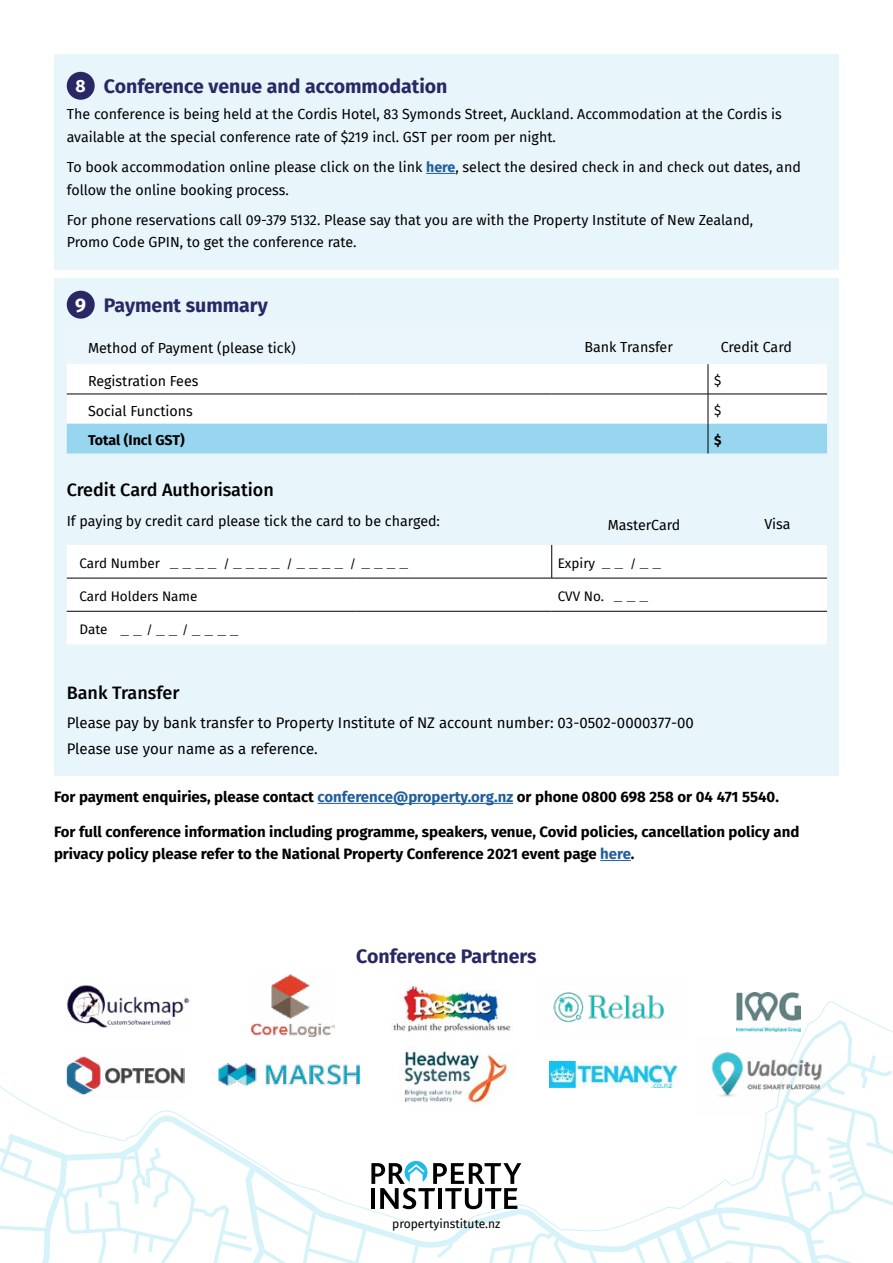
<style>
.page{position:relative;width:893px;height:1263px;background:#fff}
.page>*{position:absolute;margin:0;border:0;box-sizing:border-box;transform-origin:0 0}
.t1{font:700 19.5px "Fira Sans";color:#292864}
.t2{font:700 19.5px "Fira Sans";color:#fff}
.t3{font:500 18px "Fira Sans";color:#000}
.t4{font:700 17.55px "Fira Sans";color:#fff}
.t5{font:700 15px/22.2px "Fira Sans";color:#000}
.t6{font:15px "Fira Sans";color:#000}
.t7{font:14.25px/22.2px "Fira Sans";color:#000}
.t8{font:700 14.25px "Fira Sans";color:#000}
.t9{font:13.5px "Fira Sans";color:#000}
.t10{font:700 13.5px "Fira Sans";color:#000}
.t11{font:12.15px "Fira Sans";color:#000}
.t12{font:300 12px "Fira Sans";color:#000}
.s1{font-weight:700;color:#215e9e}
.s2{font-size:12px}
.s3{color:#215e9e}
</style>
<div class="page">
<svg style="left:42px;top:1233px;width:810px;height:30px"></svg>
<svg style="left:0;top:1001px;width:893px;height:232px"></svg>
<div style="left:54px;top:54px;width:785px;height:215px;background:#e8f5fb"></div>
<div style="left:54px;top:278px;width:785px;height:498px;background:#e8f5fb"></div>
<svg style="left:426px;top:173px;width:29px;height:1px"></svg>
<hr style="left:318px;top:803px;width:195px;height:1px;background:#215e9e">
<hr style="left:600px;top:860px;width:31px;height:1px;background:#215e9e">
<div style="left:67px;top:72px;width:28px;height:28px;background:#292864;border-radius:50%"></div>
<div style="left:67px;top:291px;width:28px;height:28px;background:#292864;border-radius:50%"></div>
<svg style="left:67px;top:364px;width:760px;height:280px;fill:#fff"></svg>
<hr style="left:67px;top:611px;width:289px;height:1px;background:#000">
<hr style="left:356px;top:611px;width:196px;height:1px;background:#000">
<hr style="left:552px;top:611px;width:156px;height:1px;background:#000">
<hr style="left:708px;top:611px;width:119px;height:1px;background:#000">
<hr style="left:551px;top:545px;width:1px;height:33px;background:#000">
<hr style="left:67px;top:578px;width:289px;height:1px;background:#000">
<hr style="left:356px;top:578px;width:196px;height:1px;background:#000">
<hr style="left:552px;top:578px;width:156px;height:1px;background:#000">
<hr style="left:708px;top:578px;width:119px;height:1px;background:#000">
<hr style="left:67px;top:394px;width:289px;height:1px;background:#000">
<hr style="left:356px;top:394px;width:196px;height:1px;background:#000">
<hr style="left:552px;top:394px;width:156px;height:1px;background:#000">
<hr style="left:708px;top:394px;width:119px;height:1px;background:#000">
<hr style="left:708px;top:364px;width:1px;height:30px;background:#000">
<hr style="left:708px;top:394px;width:1px;height:30px;background:#000">
<div style="left:67px;top:424px;width:760px;height:29px;background:#98d5ef"></div>
<svg style="left:371px;top:1161px;width:150px;height:48px"></svg>
<img style="left:65px;top:985px;width:126px;height:45px">
<img style="left:392px;top:1039px;width:124px;height:77px">
<img style="left:391px;top:985px;width:122px;height:48px">
<img style="left:67px;top:1049px;width:117px;height:51px">
<img style="left:737px;top:992px;width:63px;height:39px">
<img style="left:218px;top:1064px;width:141px;height:22px">
<img style="left:550px;top:1061px;width:126px;height:27px">
<img style="left:696px;top:1035px;width:141px;height:79px">
<img style="left:539px;top:992px;width:142px;height:47px">
<img style="left:252px;top:974px;width:82px;height:62px">
<p class="t4" style="left:75px;top:71px;width:12px">8</p>
<p class="t1" style="left:104px;top:70px;width:345px">Conference venue and accommodation</p>
<p class="t7" style="left:67px;top:103px;width:717px">The conference is being held at the Cordis Hotel, 83 Symonds Street, Auckland. Accommodation at the Cordis is available at the special conference rate of $219 incl. GST per room per night.</p>
<p class="t7" style="left:67px;top:156px;width:736px">To book accommodation online please click on the link <span class="s1">here</span>, select the desired check in and check out dates, and follow the online booking process.</p>
<p class="t7" style="left:67px;top:209px;width:688px">For phone reservations call 09-379 5132. Please say that you are with the Property Institute of New Zealand,<br>Promo Code GPIN, to get the conference rate.</p>
<p class="t2" style="left:75px;top:288px;width:12px">9</p>
<p class="t1" style="left:104px;top:289px;width:165px">Payment summary</p>
<p class="t7" style="left:88px;top:336px;width:209px">Method of Payment (please tick)</p>
<p class="t7" style="left:584px;top:336px;width:90px">Bank Transfer</p>
<p class="t7" style="left:721px;top:336px;width:73px">Credit Card</p>
<p class="t7" style="left:88px;top:369px;width:112px">Registration Fees</p>
<p class="t9" style="left:714px;top:370px;width:9px">$</p>
<p class="t7" style="left:88px;top:399px;width:106px">Social Functions</p>
<p class="t9" style="left:714px;top:400px;width:9px">$</p>
<p class="t8" style="left:88px;top:428px;width:98px">Total (Incl GST)</p>
<p class="t10" style="left:714px;top:429px;width:9px">$</p>
<p class="t3" style="left:67px;top:475px;width:209px">Credit Card Authorisation</p>
<p class="t7" style="left:67px;top:510px;width:375px">If paying by credit card please tick the card to be charged:</p>
<p class="t7" style="left:608px;top:513px;width:74px">MasterCard</p>
<p class="t7" style="left:764px;top:513px;width:28px">Visa</p>
<p class="t12" style="left:80px;top:560px;width:330px"><sup>Card</sup> <sup>Number</sup> — — — — <sup>/</sup> — — — — <sup>/</sup> — — — — <sup>/</sup> — — — —</p>
<p class="t9" style="left:558px;top:553px;width:105px">Expiry <sub>—</sub> <sub>—</sub> <span class="s2">/</span> <sub>—</sub> <sub>—</sub></p>
<p class="t9" style="left:80px;top:586px;width:119px">Card Holders Name</p>
<p class="t9" style="left:558px;top:586px;width:92px">CVV No. <sub>—</sub> <sub>—</sub> <sub>—</sub></p>
<p class="t12" style="left:80px;top:626px;width:161px"><sup>Date</sup> — — <sup>/</sup> — — <sup>/</sup> — — — —</p>
<p class="t3" style="left:67px;top:678px;width:114px">Bank Transfer</p>
<p class="t6" style="left:67px;top:711px;width:628px">Please pay by bank transfer to Property Institute of NZ account number: 03-0502-0000377-00</p>
<p class="t6" style="left:67px;top:738px;width:252px">Please use your name as a reference.</p>
<p class="t5" style="left:54px;top:785px;width:726px">For payment enquiries, please contact <span class="s3">conference@property.org.nz</span> or phone 0800 698 258 or 04 471 5540.</p>
<p class="t5" style="left:54px;top:820px;width:747px">For full conference information including programme, speakers, venue, Covid policies, cancellation policy and privacy policy please refer to the National Property Conference 2021 event page <span class="s3">here</span>.</p>
<p class="t1" style="left:356px;top:939px;width:182px">Conference Partners</p>
<p class="t11" style="left:392px;top:1215px;width:110px">propertyinstitute.nz</p>
</div>
